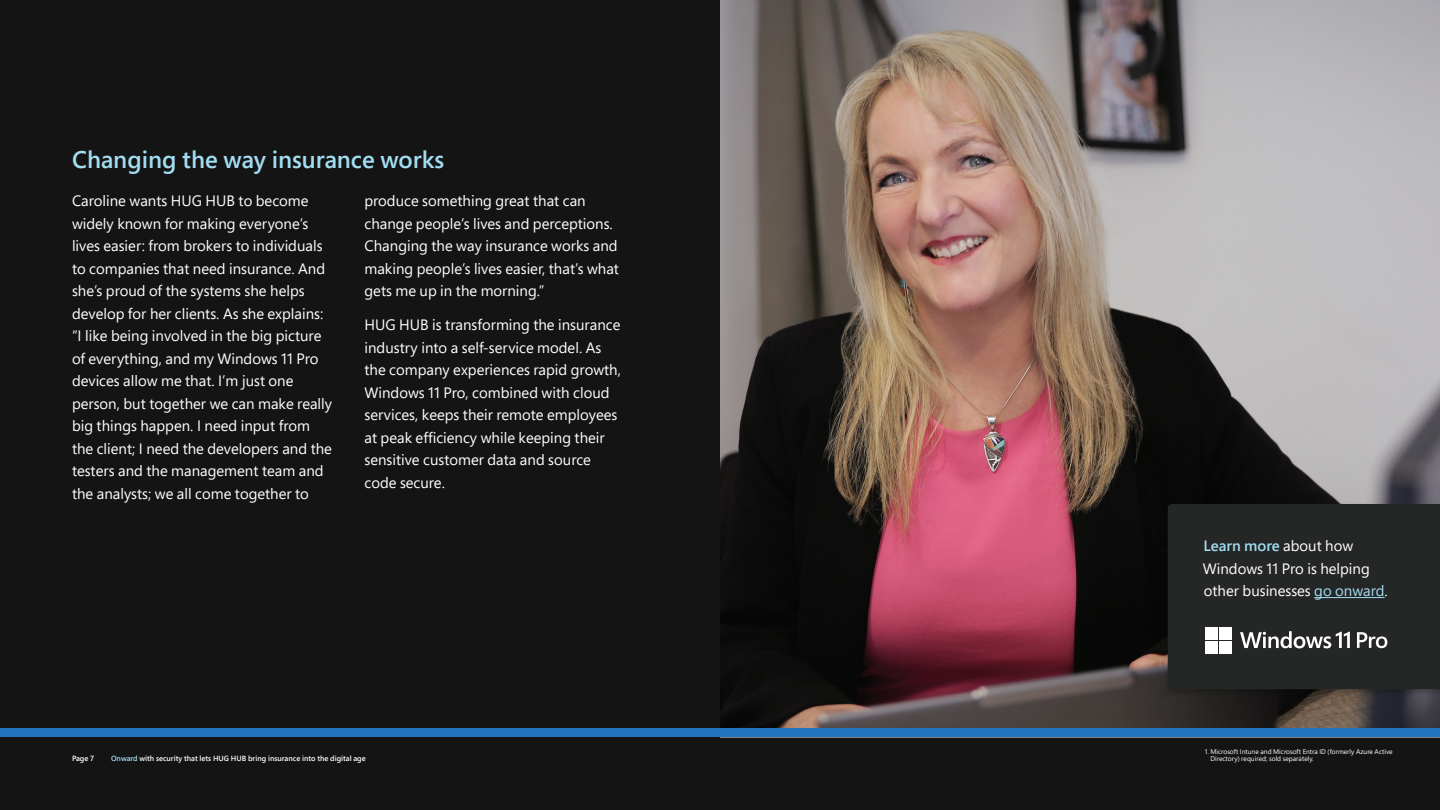
<style>
.page{position:relative;width:1440px;height:810px;background:#151414}
.page>*{position:absolute;margin:0;border:0;box-sizing:border-box;transform-origin:0 0}
.t1{font:600 24px "Segoe Pro";color:#a2ddf2}
.t2{font:15px/22.5px "Segoe Pro";color:#fff}
.t3{font:600 7.5px "Segoe Pro";color:#fff}
.t4{font:6.75px "Segoe Pro";color:#fff}
.s1{font-weight:600;color:#a2ddf2}
.s2{color:#a2ddf2}
</style>
<div class="page">
<img style="left:720px;top:0;width:720px;height:728px">
<div style="left:1164px;top:503px;width:276px;height:193px;background:#040503;opacity:.2"></div>
<div style="left:1168px;top:504px;width:272px;height:185px;background:#252626"></div>
<hr style="left:1314px;top:597px;width:71px;height:1px;background:#a2ddf2">
<svg style="left:1357px;top:632px;width:30px;height:16px"></svg>
<div style="left:1205px;top:627px;width:13px;height:12px;background:#fff"></div>
<div style="left:1219px;top:627px;width:13px;height:12px;background:#fff"></div>
<div style="left:1205px;top:641px;width:13px;height:12px;background:#fff"></div>
<div style="left:1219px;top:641px;width:13px;height:12px;background:#fff"></div>
<svg style="left:1240px;top:631px;width:110px;height:17px;background:#757575"></svg>
<div style="left:0;top:728px;width:1440px;height:9px;background:#2275bc"></div>
<h1 class="t1" style="left:72px;top:143px;width:374px">Changing the way insurance works</h1>
<p class="t2" style="left:72px;top:189px;width:262px">Caroline wants HUG HUB to become widely known for making everyone’s lives easier: from brokers to individuals to companies that need insurance. And she’s proud of the systems she helps develop for her clients. As she explains: “I like being involved in the big picture of everything, and my Windows 11 Pro devices allow me that. I’m just one person, but together we can make really big things happen. I need input from the client; I need the developers and the testers and the management team and the analysts; we all come together to</p>
<p class="t2" style="left:364px;top:189px;width:256px">produce something great that can change people’s lives and perceptions.<br>Changing the way insurance works and making people’s lives easier, that’s what gets me up in the morning.”</p>
<p class="t2" style="left:364px;top:313px;width:258px">HUG HUB is transforming the insurance industry into a self-service model. As the company experiences rapid growth, Windows 11 Pro, combined with cloud services, keeps their remote employees at peak efficiency while keeping their sensitive customer data and source code secure.</p>
<p class="t2" style="left:1203px;top:534px;width:187px"><span class="s1">Learn more</span> about how<br>Windows 11 Pro is helping other businesses <span class="s2">go onward</span>.</p>
<p class="t4" style="left:1205px;top:747px;width:189px">1. Microsoft Intune and Microsoft Entra ID (formerly Azure Active</p>
<p class="t3" style="left:72px;top:753px;width:24px">Page 7</p>
<p class="t3" style="left:111px;top:753px;width:256px"><span class="s2">Onward</span> with security that lets HUG HUB bring insurance into the digital age</p>
<p class="t4" style="left:1210px;top:754px;width:105px">Directory) required; sold separately.</p>
</div>
